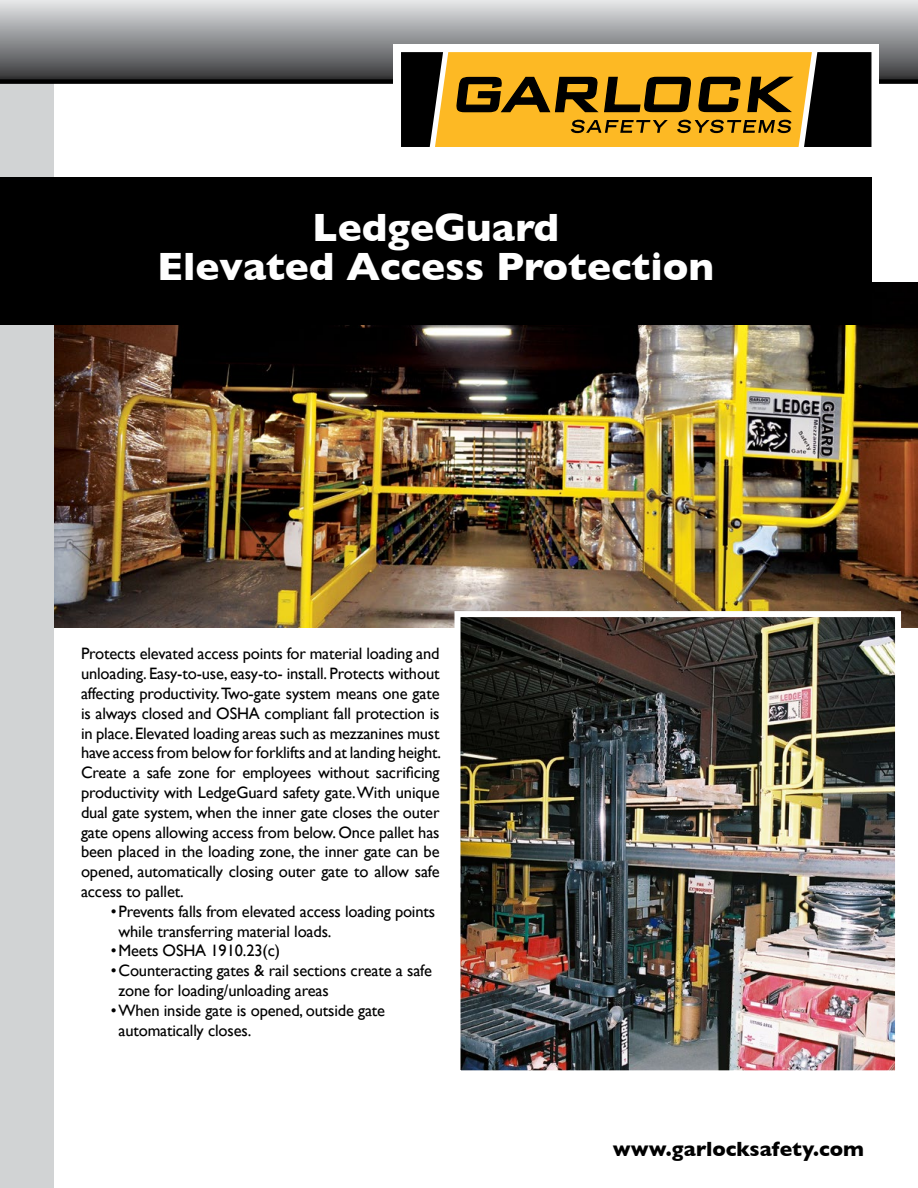
<style>
.page{position:relative;width:918px;height:1188px;background:#fff}
.page>*{position:absolute;margin:0;border:0;box-sizing:border-box;transform-origin:0 0}
.t1{font:700 40.2px/39.3px "Gill Sans";color:#fff;text-align:center}
.t2{font:700 21px "Gill Sans";color:#000}
.t3{font:16.5px/19.8px "Gill Sans";letter-spacing:-.01em;color:#000}
</style>
<div class="page">
<img style="left:54px;top:282px;width:864px;height:345px">
<img style="left:461px;top:618px;width:433px;height:451px">
<div style="left:454px;top:611px;width:447px;height:465px;border:6px solid #fff"></div>
<div style="left:0;top:0;width:53px;height:1188px;background:#d1d3d4"></div>
<div style="left:0;top:0;width:918px;height:83px;background:linear-gradient(to bottom,#e7e9eb,#2f3032)"></div>
<div style="left:0;top:177px;width:872px;height:147px;background:#000"></div>
<div style="left:0;top:79px;width:918px;height:5px;background:#000"></div>
<div style="left:394px;top:44px;width:485px;height:111px;background:#fff"></div>
<svg style="left:401px;top:52px;width:470px;height:95px"></svg>
<h1 class="t1" style="left:157px;top:208px;width:558px">LedgeGuard<br>Elevated Access Protection</h1>
<p class="t3" style="left:81px;top:644px;width:362px;text-align:justify">Protects elevated access points for material loading and unloading. Easy-to-use, easy-to- install. Protects without affecting productivity. Two-gate system means one gate is always closed and OSHA compliant fall protection is in place. Elevated loading areas such as mezzanines must have access from below for forklifts and at landing height.<br>Create a safe zone for employees without sacrificing productivity with LedgeGuard safety gate. With unique dual gate system, when the inner gate closes the outer gate opens allowing access from below. Once pallet has been placed in the loading zone, the inner gate can be opened, automatically closing outer gate to allow safe access to pallet.</p>
<p class="t3" style="left:119px;top:901px;width:318px;text-indent:-8px">•Prevents falls from elevated access loading points while transferring material loads.</p>
<p class="t3" style="left:111px;top:941px;width:171px">•Meets OSHA 1910.23(c)</p>
<p class="t3" style="left:119px;top:961px;width:315px;text-indent:-8px">•Counteracting gates &amp; rail sections create a safe zone for loading/unloading areas</p>
<p class="t3" style="left:119px;top:1000px;width:268px;text-indent:-8px">•When inside gate is opened, outside gate automatically closes.</p>
<p class="t2" style="left:613px;top:1137px;width:253px">www.garlocksafety.com</p>
</div>
